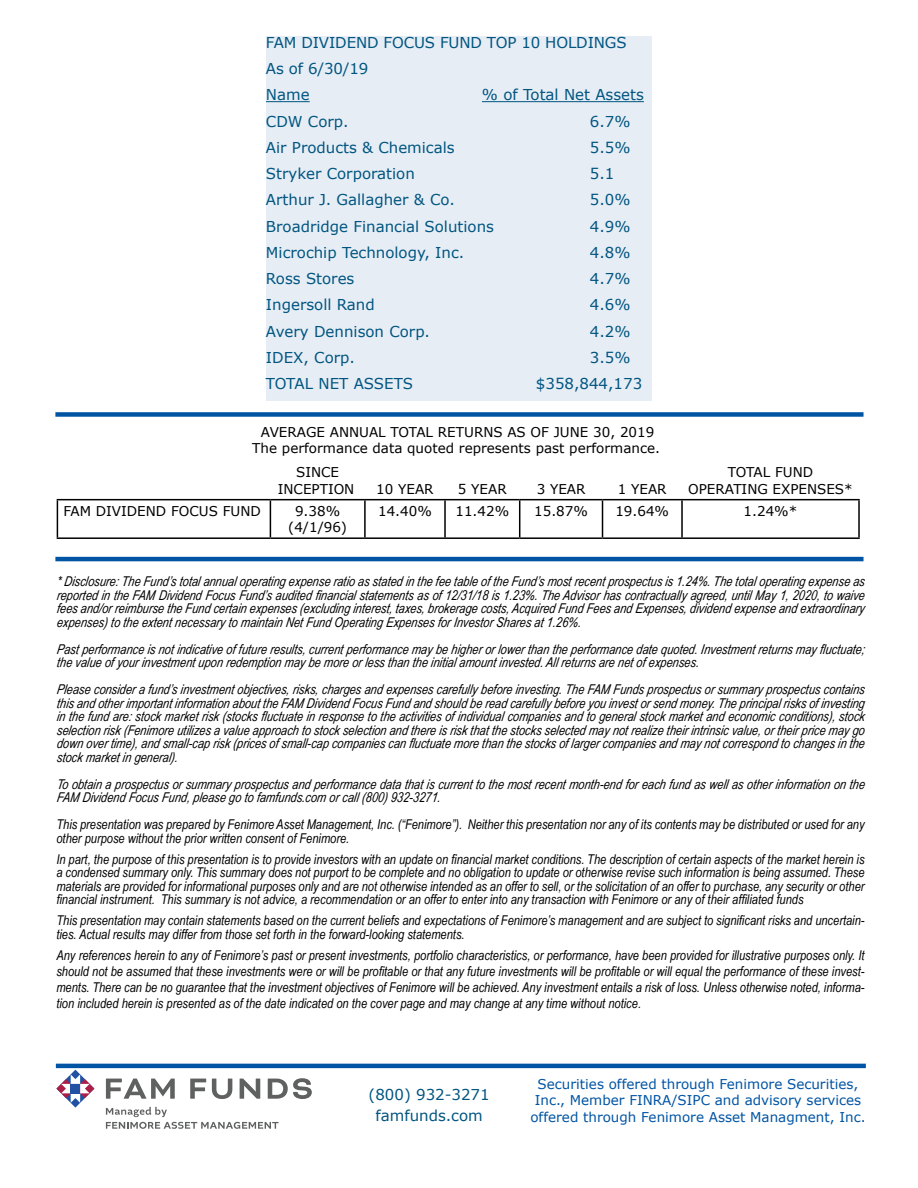
<style>
.page{position:relative;width:918px;height:1188px;background:#fff}
.page>*{position:absolute;margin:0;border:0;box-sizing:border-box;transform-origin:0 0}
.t1{font:15px/26.2px "Verdana";color:#005581;text-align:center}
.t2{font:italic 13.5px/13.5px "Arial Narrow";color:#000}
.t3{font:13.5px/16.2px "Verdana";color:#000;text-align:center}
.t4{font:13.5px/16.2px "Verdana";color:#0054a4;text-align:center}
</style>
<div class="page">
<hr style="left:57px;top:499px;width:213px;height:1px;background:#000">
<hr style="left:57px;top:500px;width:1px;height:37px;background:#000">
<hr style="left:270px;top:499px;width:95px;height:1px;background:#000">
<hr style="left:270px;top:500px;width:1px;height:37px;background:#000">
<hr style="left:365px;top:499px;width:80px;height:1px;background:#000">
<hr style="left:364px;top:500px;width:2px;height:37px;background:#000">
<hr style="left:445px;top:499px;width:75px;height:1px;background:#000">
<hr style="left:444px;top:500px;width:2px;height:37px;background:#000">
<hr style="left:520px;top:499px;width:83px;height:1px;background:#000">
<hr style="left:519px;top:500px;width:1px;height:37px;background:#000">
<hr style="left:603px;top:499px;width:79px;height:1px;background:#000">
<hr style="left:602px;top:500px;width:1px;height:37px;background:#000">
<hr style="left:682px;top:499px;width:178px;height:1px;background:#000">
<hr style="left:681px;top:500px;width:2px;height:37px;background:#000">
<hr style="left:858px;top:500px;width:2px;height:37px;background:#000">
<hr style="left:57px;top:537px;width:213px;height:2px;background:#000">
<hr style="left:270px;top:537px;width:95px;height:2px;background:#000">
<hr style="left:365px;top:537px;width:80px;height:2px;background:#000">
<hr style="left:445px;top:537px;width:75px;height:2px;background:#000">
<hr style="left:520px;top:537px;width:83px;height:2px;background:#000">
<hr style="left:603px;top:537px;width:79px;height:2px;background:#000">
<hr style="left:682px;top:537px;width:178px;height:2px;background:#000">
<div style="left:55px;top:412px;width:809px;height:5px;background:#0054a4"></div>
<hr style="left:56px;top:1064px;width:810px;height:4px;background:#0054a4">
<hr style="left:55px;top:557px;width:809px;height:4px;background:#0054a4">
<svg style="left:106px;top:1079px;width:69px;height:20px"></svg>
<svg style="left:190px;top:1079px;width:16px;height:20px"></svg>
<svg style="left:212px;top:1079px;width:20px;height:20px"></svg>
<svg style="left:240px;top:1079px;width:20px;height:20px"></svg>
<svg style="left:268px;top:1078px;width:44px;height:21px"></svg>
<svg style="left:106px;top:1107px;width:173px;height:22px"></svg>
<svg style="left:56px;top:1070px;width:38px;height:38px"></svg>
<div style="left:71px;top:1084px;width:9px;height:9px;background:#2051a3"></div>
<div style="left:266px;top:36px;width:386px;height:365px;background:#e7edf4"></div>
<hr style="left:266px;top:101px;width:44px;height:1px;background:#005581">
<hr style="left:482px;top:101px;width:162px;height:1px;background:#005581">
<p class="t1" style="left:266px;top:29px;width:362px;text-align:left">FAM DIVIDEND FOCUS FUND TOP 10 HOLDINGS<br>As of 6/30/19<br>Name</p>
<p class="t1" style="left:482px;top:82px;width:164px">% of Total Net Assets</p>
<p class="t1" style="left:266px;top:108px;width:84px">CDW Corp.</p>
<p class="t1" style="left:590px;top:108px;width:42px">6.7%</p>
<p class="t1" style="left:266px;top:134px;width:190px">Air Products &amp; Chemicals</p>
<p class="t1" style="left:590px;top:134px;width:42px">5.5%</p>
<p class="t1" style="left:266px;top:160px;width:150px">Stryker Corporation</p>
<p class="t1" style="left:590px;top:160px;width:26px">5.1</p>
<p class="t1" style="left:266px;top:187px;width:191px">Arthur J. Gallagher &amp; Co.</p>
<p class="t1" style="left:590px;top:187px;width:42px">5.0%</p>
<p class="t1" style="left:266px;top:213px;width:230px">Broadridge Financial Solutions</p>
<p class="t1" style="left:590px;top:213px;width:42px">4.9%</p>
<p class="t1" style="left:266px;top:239px;width:200px">Microchip Technology, Inc.</p>
<p class="t1" style="left:590px;top:239px;width:42px">4.8%</p>
<p class="t1" style="left:266px;top:265px;width:90px">Ross Stores</p>
<p class="t1" style="left:590px;top:265px;width:42px">4.7%</p>
<p class="t1" style="left:266px;top:292px;width:110px">Ingersoll Rand</p>
<p class="t1" style="left:590px;top:292px;width:42px">4.6%</p>
<p class="t1" style="left:266px;top:318px;width:166px">Avery Dennison Corp.</p>
<p class="t1" style="left:590px;top:318px;width:42px">4.2%</p>
<p class="t1" style="left:266px;top:344px;width:90px">IDEX, Corp.</p>
<p class="t1" style="left:590px;top:344px;width:42px">3.5%</p>
<p class="t1" style="left:266px;top:370px;width:149px">TOTAL NET ASSETS</p>
<p class="t1" style="left:536px;top:370px;width:108px">$358,844,173</p>
<p class="t3" style="left:252px;top:424px;width:409px">AVERAGE ANNUAL TOTAL RETURNS AS OF JUNE 30, 2019<br>The performance data quoted represents past performance.</p>
<p class="t3" style="left:278px;top:464px;width:78px">SINCE<br>INCEPTION</p>
<p class="t3" style="left:376px;top:481px;width:59px">10 YEAR</p>
<p class="t3" style="left:458px;top:481px;width:50px">5 YEAR</p>
<p class="t3" style="left:537px;top:481px;width:50px">3 YEAR</p>
<p class="t3" style="left:618px;top:481px;width:50px">1 YEAR</p>
<p class="t3" style="left:688px;top:464px;width:166px">TOTAL FUND<br>OPERATING EXPENSES*</p>
<p class="t3" style="left:63px;top:503px;width:199px">FAM DIVIDEND FOCUS FUND</p>
<p class="t3" style="left:288px;top:503px;width:60px">9.38% (4/1/96)</p>
<p class="t3" style="left:378px;top:503px;width:55px">14.40%</p>
<p class="t3" style="left:455px;top:503px;width:55px">11.42%</p>
<p class="t3" style="left:534px;top:503px;width:55px">15.87%</p>
<p class="t3" style="left:615px;top:503px;width:55px">19.64%</p>
<p class="t3" style="left:744px;top:503px;width:55px">1.24%*</p>
<p class="t2" style="left:56px;top:574px;width:812px;text-align:justify">* Disclosure:The Fund’s totalannualoperating expense ratio as stated in the fee table of the Fund’s mostrecentprospectus is 1.24%.The totaloperating expense as rep orted in the FAM Dividend Focus Fund’s audited financial statements as of 12/31/18 is 1.23%.The Advisor has contractually agreed, until May 1, 2020, to waive fees and/or reimburse the Fund certain exp enses (excluding interest,taxes,brokerage costs,Acquired Fund Fees and Exp enses,dividend exp ense and extraordinary expenses) to the extentnecessary to maintain NetFund Operating Expenses for Investor Shares at1.26%.</p>
<p class="t2" style="left:56px;top:642px;width:812px">Pastperformance is notindicative of future results,currentperformance may be higher or lower than the performance date quoted.Investmentreturns may fluctuate; the value of your investmentupon redemption may be more or less than the initialamountinvested.Allreturns are netof expenses.</p>
<p class="t2" style="left:56px;top:682px;width:812px">Please consider a fund’s investmentobjectives,risks,charges and expenses carefully before investing.The FAM Funds prospectus or summary prospectus contains this and other importantinformation aboutthe FAM Dividend Focus Fund and should be read carefully before you investor send money.The principalrisks of investing in the fund are: stock market risk (stocks fluctuate in response to the activities of individual companies and to general stock market and economic conditions), stock selection risk (Fenimore utilizes a value approach to stock selection and there is risk thatthe stocks selected may notrealize their intrinsic value,or their price may go down over time),and small-cap risk (prices of small-cap companies can fluctuate more than the stocks of larger companies and may notcorrespond to changes in the stock marketin general).</p>
<p class="t2" style="left:56px;top:777px;width:812px">To obtain a prospectus or summary prospectus and performance data that is current to the most recent month-end for each fund as well as other information on the<br>FAM Dividend Focus Fund,please go to famfunds.com or call(800) 932-3271.</p>
<p class="t2" style="left:56px;top:817px;width:810px">This presentation was prepared by Fenimore Asset Management, Inc. (“Fenimore”). Neither this presentation nor any of its contents may be distributed or used for any other purpose without the prior written consent of Fenimore.</p>
<p class="t2" style="left:56px;top:852px;width:810px;text-align:justify">In part, the purpose of this presentation is to provide investors with an update on financial market conditions. The description of certain aspects of the market herein is a condensed summary only. This summary does not purport to be complete and no obligation to update or otherwise revise such information is being assumed. These materials are provided for informational purposes only and are not otherwise intended as an offer to sell, or the solicitation of an offer to purchase, any security or other financial instrument. This summary is not advice, a recommendation or an offer to enter into any transaction with Fenimore or any of their affiliated funds</p>
<p class="t2" style="left:56px;top:913px;width:810px">This presentation may contain statements based on the current beliefs and expectations of Fenimore’s management and are subject to significant risks and uncertain&shy;ties. Actual results may differ from those set forth in the forward-looking statements.</p>
<p class="t2" style="left:56px;top:947px;width:810px;line-height:16.2px;text-align:justify">Any references herein to any of Fenimore’s past or present investments, portfolio characteristics, or performance, have been provided for illustrative purposes only. It should not be assumed that these investments were or will be profitable or that any future investments will be profitable or will equal the performance of these invest&shy;ments. There can be no guarantee that the investment objectives of Fenimore will be achieved. Any investment entails a risk of loss. Unless otherwise noted, informa&shy;tion included herein is presented as of the date indicated on the cover page and may change at any time without notice.</p>
<p class="t1" style="left:369px;top:1083px;width:123px;line-height:21.6px">(800) 932-3271 famfunds.com</p>
<p class="t4" style="left:530px;top:1076px;width:337px">Securities offered through Fenimore Securities,<br>Inc., Member FINRA/SIPC and advisory services offered through Fenimore Asset Managment, Inc.</p>
</div>
